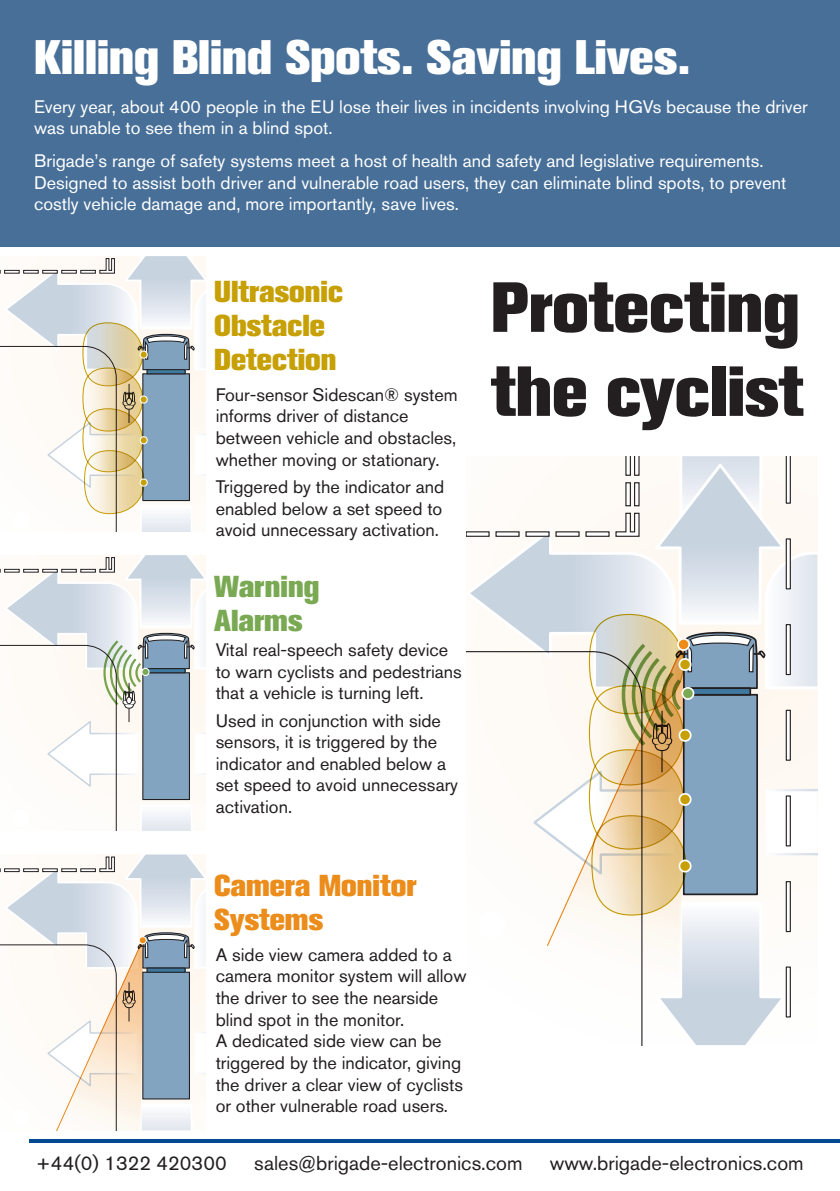
<style>
.page{position:relative;width:840px;height:1191px;background:#fff}
.page>*{position:absolute;margin:0;border:0;box-sizing:border-box;transform-origin:0 0}
.t1{font:800 70px/84px "Akzidenz Grotesk BE";color:#231f20}
.t2{font:800 48px "Akzidenz Grotesk BE";color:#fff}
.t3{font:800 30px/34px "Akzidenz Grotesk BE";color:#c7a006}
.t4{font:800 30px/34px "Akzidenz Grotesk BE";color:#eb8c1b}
.t5{font:800 30px/34px "Akzidenz Grotesk BE";color:#7aa953}
.t6{font:20px "Akzidenz Grotesk BE";color:#231f20}
.t7{font:18px/21.6px "Akzidenz Grotesk BE";color:#231f20}
.t8{font:18px/21.6px "Akzidenz Grotesk BE";color:#fff}
</style>
<div class="page">
<div style="left:0;top:0;width:839px;height:247px;background:#476f98"></div>
<svg style="left:466px;top:456px;width:350px;height:589px"></svg>
<svg style="left:547px;top:642px;width:136px;height:346px"></svg>
<svg style="left:546px;top:644px;width:137px;height:302px"></svg>
<div style="left:679px;top:860px;width:11px;height:11px;background:#c7a006;border-radius:50%"></div>
<div style="left:678px;top:859px;width:13px;height:13px;border:2px solid #fff;border-radius:50%"></div>
<div style="left:679px;top:794px;width:11px;height:11px;background:#c7a006;border-radius:50%"></div>
<div style="left:678px;top:793px;width:13px;height:13px;border:2px solid #fff;border-radius:50%"></div>
<div style="left:679px;top:729px;width:11px;height:12px;background:#c7a006;border-radius:50%"></div>
<div style="left:678px;top:729px;width:13px;height:13px;border:2px solid #fff;border-radius:50%"></div>
<div style="left:682px;top:688px;width:11px;height:11px;background:#7aa953;border-radius:50%"></div>
<div style="left:681px;top:687px;width:13px;height:13px;border:2px solid #fff;border-radius:50%"></div>
<div style="left:677px;top:639px;width:11px;height:11px;background:#eb8c1b;border-radius:50%"></div>
<div style="left:676px;top:638px;width:13px;height:13px;border:2px solid #fff;border-radius:50%"></div>
<div style="left:679px;top:659px;width:11px;height:11px;background:#c7a006;border-radius:50%"></div>
<div style="left:678px;top:658px;width:13px;height:13px;border:2px solid #fff;border-radius:50%"></div>
<svg style="left:0;top:256px;width:205px;height:276px"></svg>
<div style="left:12px;top:511px;width:18px;height:17px;background:#fff;border-radius:50%"></div>
<svg style="left:140px;top:479px;width:7px;height:7px"></svg>
<div style="left:139px;top:478px;width:9px;height:9px;border:1px solid #fff;border-radius:50%"></div>
<div style="left:140px;top:437px;width:7px;height:7px;background:#c7a006;border-radius:50%"></div>
<div style="left:139px;top:436px;width:9px;height:8px;border:1px solid #fff;border-radius:50%"></div>
<svg style="left:140px;top:396px;width:7px;height:7px"></svg>
<div style="left:139px;top:395px;width:9px;height:9px;border:1px solid #fff;border-radius:50%"></div>
<svg style="left:140px;top:351px;width:7px;height:7px"></svg>
<div style="left:139px;top:350px;width:9px;height:9px;border:1px solid #fff;border-radius:50%"></div>
<svg style="left:0;top:854px;width:205px;height:276px"></svg>
<div style="left:139px;top:936px;width:7px;height:8px;background:#eb8c1b;border-radius:50%"></div>
<div style="left:138px;top:936px;width:9px;height:8px;border:1px solid #fff;border-radius:50%"></div>
<svg style="left:0;top:555px;width:205px;height:276px"></svg>
<div style="left:142px;top:668px;width:7px;height:7px;background:#7aa953;border-radius:50%"></div>
<div style="left:141px;top:668px;width:8px;height:8px;border:1px solid #fff;border-radius:50%"></div>
<svg style="left:29px;top:1139px;width:810px;height:4px"></svg>
<hr style="left:30px;top:1139px;width:809px;height:3px;background:#014990">
<p class="t2" style="left:34px;top:29px;width:657px">Killing Blind Spots. Saving Lives.</p>
<p class="t8" style="left:34px;top:95px;width:774px">Every year, about 400 people in the EU lose their lives in incidents involving HGVs because the driver was unable to see them in a blind spot.</p>
<p class="t8" style="left:34px;top:150px;width:753px">Brigade’s range of safety systems meet a host of health and safety and legislative requirements.<br>Designed to assist both driver and vulnerable road users, they can eliminate blind spots, to prevent costly vehicle damage and, more importantly, save lives.</p>
<p class="t3" style="left:214px;top:275px;width:130px">Ultrasonic<br>Obstacle<br>Detection</p>
<p class="t7" style="left:215px;top:384px;width:243px">Four-sensor Sidescan® system informs driver of distance between vehicle and obstacles, whether moving or stationary.</p>
<p class="t7" style="left:215px;top:476px;width:230px;text-align:justify">Triggered by the indicator and enabled below a set speed to avoid unnecessary activation.</p>
<p class="t5" style="left:214px;top:569px;width:107px">Warning<br>Alarms</p>
<p class="t7" style="left:215px;top:639px;width:248px">Vital real-speech safety device to warn cyclists and pedestrians that a vehicle is turning left.</p>
<p class="t7" style="left:215px;top:709px;width:244px">Used in conjunction with side sensors, it is triggered by the indicator and enabled below a set speed to avoid unnecessary activation.</p>
<p class="t4" style="left:214px;top:869px;width:203px">Camera Monitor<br>Systems</p>
<p class="t7" style="left:215px;top:943px;width:252px">A side view camera added to a camera monitor system will allow the driver to see the nearside blind spot in the monitor.</p>
<p class="t7" style="left:215px;top:1030px;width:249px">A dedicated side view can be triggered by the indicator, giving the driver a clear view of cyclists or other vulnerable road users.</p>
<p class="t1" style="left:490px;top:266px;width:314px">Protecting the cyclist</p>
<p class="t6" style="left:36px;top:1151px;width:192px">+44(0) 1322 420300</p>
<p class="t6" style="left:254px;top:1151px;width:270px">sales@brigade-electronics.com</p>
<p class="t6" style="left:549px;top:1151px;width:255px">www.brigade-electronics.com</p>
</div>
